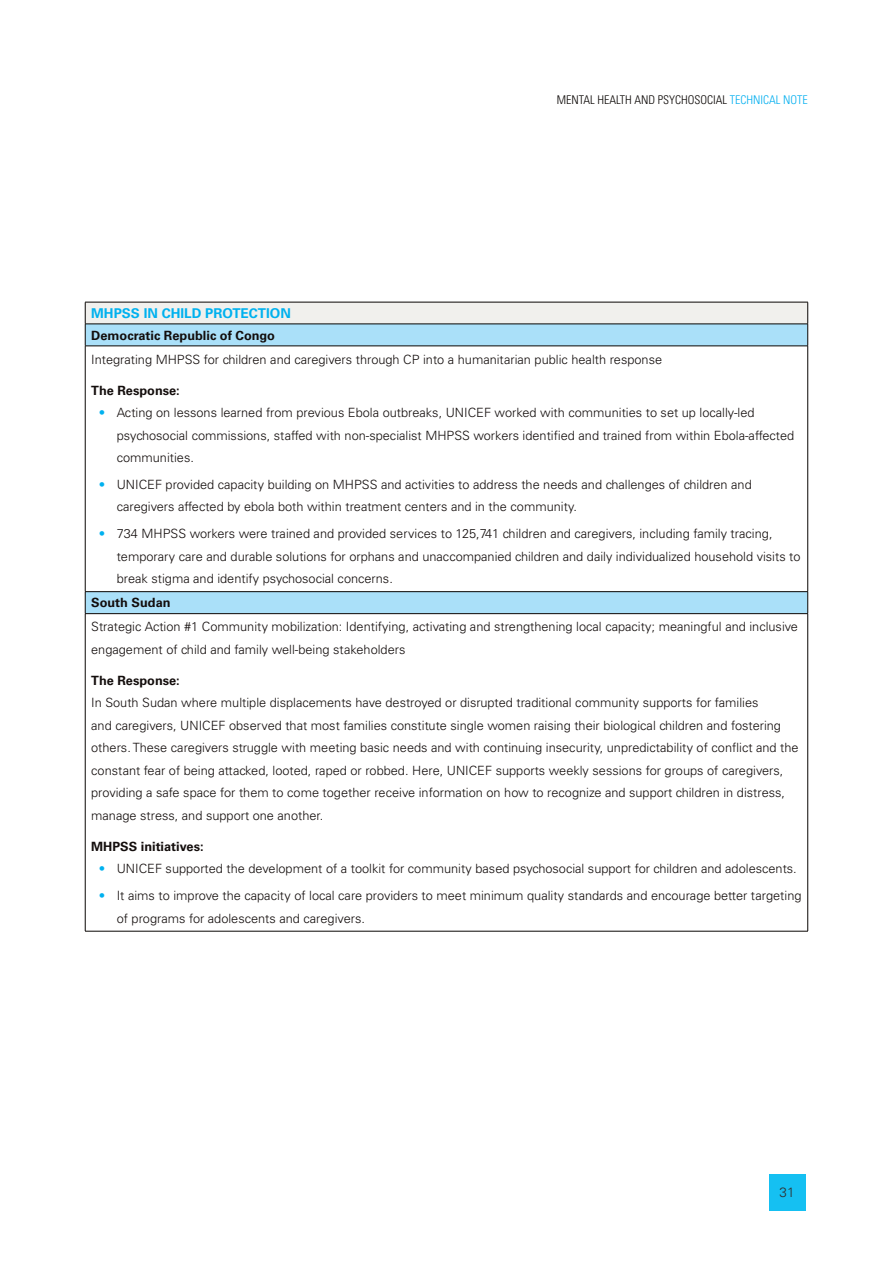
<style>
.page{position:relative;width:893px;height:1263px;background:#fff}
.page>*{position:absolute;margin:0;border:0;box-sizing:border-box;transform-origin:0 0}
.Body{font:700 13.5px "Univers LT Std";color:#00b1ef}
.t1{font:300 13.5px "Univers LT Std";color:#312c2c}
.Body-2{font:300 12.75px/22.5px "Univers LT Std";color:#130d0c}
.Body-3{font:700 12.75px "Univers LT Std";color:#130d0c}
.t2{font:300 condensed 12px "Univers LT Std";color:#0a0604}
.s1{color:#00aeef}
.s2{font-weight:700;color:#00b1ef}
</style>
<div class="page">
<div style="left:769px;top:1175px;width:36px;height:36px;background:#15c0f2"></div>
<div style="left:85px;top:302px;width:723px;height:22px;background:#f1f0ed"></div>
<svg style="left:86px;top:325px;width:721px;height:288px"></svg>
<hr style="left:85px;top:346px;width:723px;height:1px;background:#0a0604">
<hr style="left:85px;top:346px;width:1px;height:245px;background:#0a0604">
<hr style="left:807px;top:346px;width:1px;height:245px;background:#0a0604">
<hr style="left:85px;top:591px;width:723px;height:1px;background:#0a0604">
<svg style="left:85px;top:592px;width:1px;height:21px"></svg>
<svg style="left:807px;top:592px;width:1px;height:21px"></svg>
<hr style="left:85px;top:613px;width:723px;height:1px;background:#0a0604">
<hr style="left:85px;top:614px;width:1px;height:317px;background:#0a0604">
<hr style="left:807px;top:614px;width:1px;height:317px;background:#0a0604">
<hr style="left:85px;top:931px;width:723px;height:1px;background:#0a0604">
<hr style="left:85px;top:302px;width:723px;height:1px;background:#0a0604">
<svg style="left:85px;top:302px;width:1px;height:44px"></svg>
<svg style="left:807px;top:302px;width:1px;height:44px"></svg>
<hr style="left:85px;top:324px;width:723px;height:1px;background:#0a0604">
<p class="t2" style="left:557px;top:93px;width:253px">MENTAL HEALTH AND PSYCHOSOCIAL <span class="s1">TECHNICAL NOTE</span></p>
<p class="Body" style="left:91px;top:305px;width:201px">MHPSS IN CHILD PROTECTION</p>
<p class="Body-3" style="left:91px;top:328px;width:185px">Democratic Republic of Congo</p>
<p class="Body-2" style="left:91px;top:348px;width:572px">Integrating MHPSS for children and caregivers through CP into a humanitarian public health response</p>
<p class="Body-3" style="left:91px;top:383px;width:90px">The Response:</p>
<p class="Body-2" style="left:117px;top:401px;width:679px;text-indent:-17px"><span class="s2">•</span> Acting on lessons learned from previous Ebola outbreaks, UNICEF worked with communities to set up locally-led psychosocial commissions, staffed with non-specialist MHPSS workers identified and trained from within Ebola-affected communities.</p>
<p class="Body-2" style="left:117px;top:473px;width:637px;text-indent:-17px"><span class="s2">•</span> UNICEF provided capacity building on MHPSS and activities to address the needs and challenges of children and caregivers affected by ebola both within treatment centers and in the community.</p>
<p class="Body-2" style="left:117px;top:522px;width:685px;text-indent:-17px"><span class="s2">•</span> 734 MHPSS workers were trained and provided services to 125,741 children and caregivers, including family tracing, temporary care and durable solutions for orphans and unaccompanied children and daily individualized household visits to break stigma and identify psychosocial concerns.</p>
<p class="Body-3" style="left:91px;top:595px;width:81px">South Sudan</p>
<p class="Body-2" style="left:91px;top:616px;width:708px">Strategic Action #1 Community mobilization: Identifying, activating and strengthening local capacity; meaningful and inclusive engagement of child and family well-being stakeholders</p>
<p class="Body-3" style="left:91px;top:673px;width:90px">The Response:</p>
<p class="Body-2" style="left:91px;top:692px;width:709px">In South Sudan where multiple displacements have destroyed or disrupted traditional community supports for families<br>and caregivers, UNICEF observed that most families constitute single women raising their biological children and fostering others. These caregivers struggle with meeting basic needs and with continuing insecurity, unpredictability of conflict and the constant fear of being attacked, looted, raped or robbed. Here, UNICEF supports weekly sessions for groups of caregivers, providing a safe space for them to come together receive information on how to recognize and support children in distress, manage stress, and support one another.</p>
<p class="Body-3" style="left:91px;top:839px;width:114px">MHPSS initiatives:</p>
<p class="Body-2" style="left:100px;top:858px;width:699px"><span class="s2">•</span> UNICEF supported the development of a toolkit for community based psychosocial support for children and adolescents.</p>
<p class="Body-2" style="left:117px;top:884px;width:686px;text-indent:-17px"><span class="s2">•</span> It aims to improve the capacity of local care providers to meet minimum quality standards and encourage better targeting of programs for adolescents and caregivers.</p>
<p class="t1" style="left:780px;top:1184px;width:17px">31</p>
</div>
